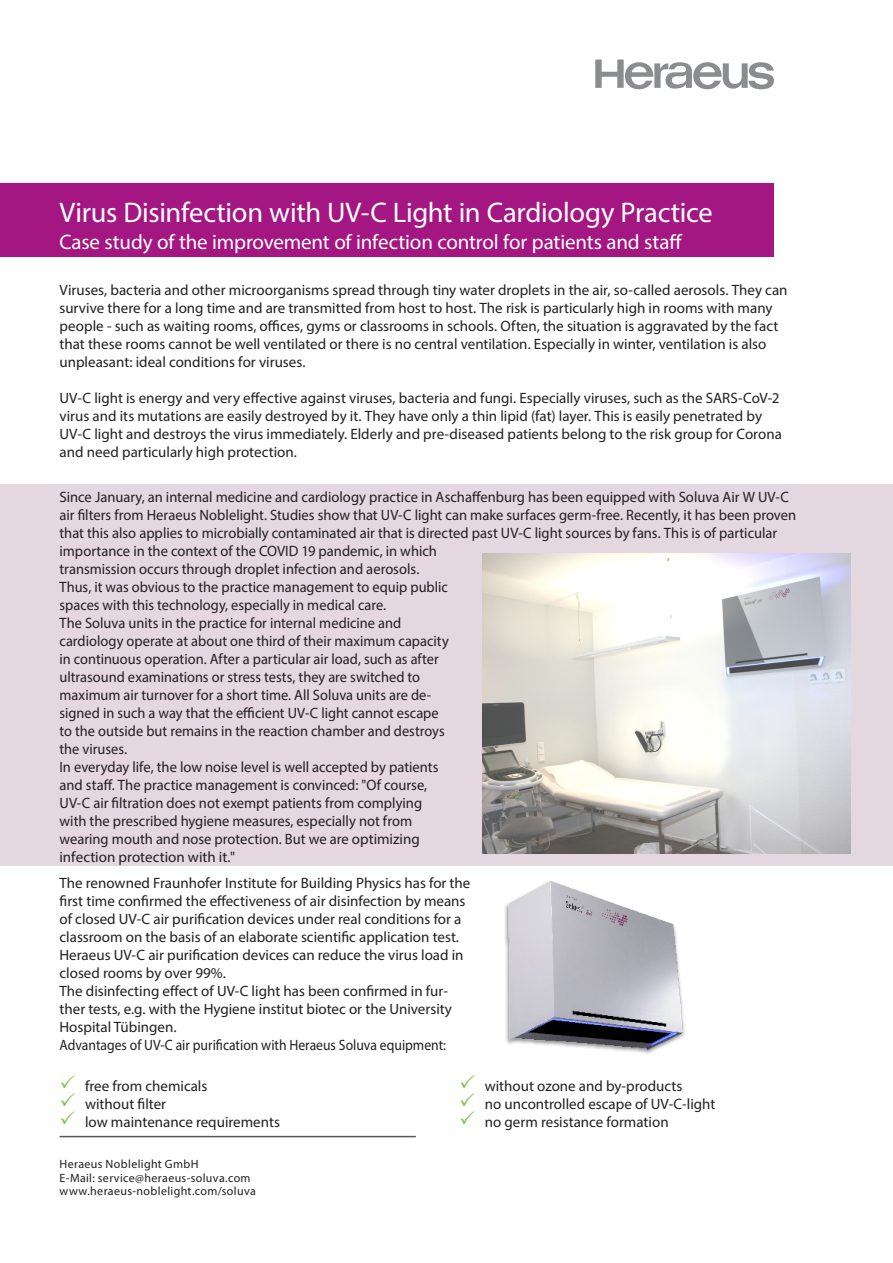
<style>
.page{position:relative;width:893px;height:1263px;background:#fff}
.page>*{position:absolute;margin:0;border:0;box-sizing:border-box;transform-origin:0 0}
.HER_brochure_subhead{font:28.5px "Myriad Pro";letter-spacing:-.01em;color:#fff}
.HER_brochure_subhead-2{font:21px "Myriad Pro";letter-spacing:-.01em;color:#fff}
.HER_advert_1_1_copy{font:15px/18px "Myriad Pro";color:#231f20}
.HER_brochure_copy{font:15px/18px "Myriad Pro";color:#231f20}
.HER_advert_1_1_copy-2{font:15px/18px "Myriad Pro";color:#231f20;scale:.96 1}
.HER_advert_1_1_copy-3{font:15px "Myriad Pro";color:#231f20;scale:.91 1}
.HER_brochure_adress{font:12px "Myriad Pro";letter-spacing:.03em;color:#231f20}
.s1{color:#7fc241}
</style>
<div class="page">
<svg style="left:595px;top:60px;width:179px;height:29px"></svg>
<img style="left:505px;top:881px;width:180px;height:172px">
<div style="left:0;top:484px;width:893px;height:382px;background:#e4d7e0"></div>
<div style="left:0;top:184px;width:774px;height:73px;background:#a41681"></div>
<hr style="left:60px;top:1136px;width:356px;height:1px;background:#57585a">
<img style="left:482px;top:553px;width:368px;height:300px">
<p class="HER_brochure_subhead" style="left:60px;top:194px;width:655px">Virus Disinfection with UV-C Light in Cardiology Practice</p>
<p class="HER_brochure_subhead-2" style="left:60px;top:229px;width:624px">Case study of the improvement of infection control for patients and staff</p>
<p class="HER_advert_1_1_copy" style="left:60px;top:281px;width:730px">Viruses, bacteria and other microorganisms spread through tiny water droplets in the air, so-called aerosols. They can survive there for a long time and are transmitted from host to host. The risk is particularly high in rooms with many people - such as waiting rooms, offices, gyms or classrooms in schools. Often, the situation is aggravated by the fact that these rooms cannot be well ventilated or there is no central ventilation. Especially in winter, ventilation is also unpleasant: ideal conditions for viruses.</p>
<p class="HER_advert_1_1_copy" style="left:60px;top:389px;width:724px">UV-C light is energy and very effective against viruses, bacteria and fungi. Especially viruses, such as the SARS-CoV-2 virus and its mutations are easily destroyed by it. They have only a thin lipid (fat) layer. This is easily penetrated by UV-C light and destroys the virus immediately. Elderly and pre-diseased patients belong to the risk group for Corona and need particularly high protection.</p>
<p class="HER_advert_1_1_copy" style="left:60px;top:488px;width:738px">Since January, an internal medicine and cardiology practice in Aschaffenburg has been equipped with Soluva Air W UV-C air filters from Heraeus Noblelight. Studies show that UV-C light can make surfaces germ-free. Recently, it has been proven that this also applies to microbially contaminated air that is directed past UV-C light sources by fans. This is of particular importance in the context of the COVID 19 pandemic, in which<br>transmission occurs through droplet infection and aerosols.<br>Thus, it was obvious to the practice management to equip public<br>spaces with this technology, especially in medical care.</p>
<p class="HER_advert_1_1_copy-2" style="left:60px;top:614px;width:407px">The Soluva units in the practice for internal medicine and cardiology operate at about one third of their maximum capacity in continuous operation. After a particular air load, such as after ultrasound examinations or stress tests, they are switched to maximum air turnover for a short time. All Soluva units are de&shy;signed in such a way that the efficient UV-C light cannot escape to the outside but remains in the reaction chamber and destroys the viruses.</p>
<p class="HER_advert_1_1_copy" style="left:60px;top:758px;width:380px">In everyday life, the low noise level is well accepted by patients and staff. The practice management is convinced: "Of course, UV-C air filtration does not exempt patients from complying with the prescribed hygiene measures, especially not from wearing mouth and nose protection. But we are optimizing infection protection with it."</p>
<p class="HER_brochure_copy" style="left:60px;top:873px;width:412px">The renowned Fraunhofer Institute for Building Physics has for the first time confirmed the effectiveness of air disinfection by means of closed UV-C air purification devices under real conditions for a classroom on the basis of an elaborate scientific application test.<br>Heraeus UV-C air purification devices can reduce the virus load in closed rooms by over 99%.</p>
<p class="HER_brochure_copy" style="left:60px;top:981px;width:394px">The disinfecting effect of UV-C light has been confirmed in fur&shy;ther tests, e.g. with the Hygiene institut biotec or the University<br>Hospital Tübingen.</p>
<p class="HER_advert_1_1_copy-3" style="left:60px;top:1035px;width:426px">Advantages of UV-C air purification with Heraeus Soluva equipment:</p>
<p class="HER_advert_1_1_copy" style="left:60px;top:1077px;width:149px"><span class="s1">✓</span> free from chemicals</p>
<p class="HER_advert_1_1_copy" style="left:60px;top:1095px;width:108px"><span class="s1">✓</span> without filter</p>
<p class="HER_advert_1_1_copy" style="left:60px;top:1113px;width:222px"><span class="s1">✓</span> low maintenance requirements</p>
<p class="HER_brochure_adress" style="left:60px;top:1157px;width:140px">Heraeus Noblelight GmbH</p>
<p class="HER_brochure_adress" style="left:60px;top:1170px;width:193px">E-Mail: service@heraeus-soluva.com</p>
<p class="HER_brochure_adress" style="left:60px;top:1184px;width:198px">www.heraeus-noblelight.com/soluva</p>
<p class="HER_advert_1_1_copy" style="left:459px;top:1077px;width:224px"><span class="s1">✓</span> without ozone and by-products</p>
<p class="HER_advert_1_1_copy" style="left:459px;top:1095px;width:258px"><span class="s1">✓</span> no uncontrolled escape of UV-C-light</p>
<p class="HER_advert_1_1_copy" style="left:459px;top:1113px;width:211px"><span class="s1">✓</span> no germ resistance formation</p>
</div>
